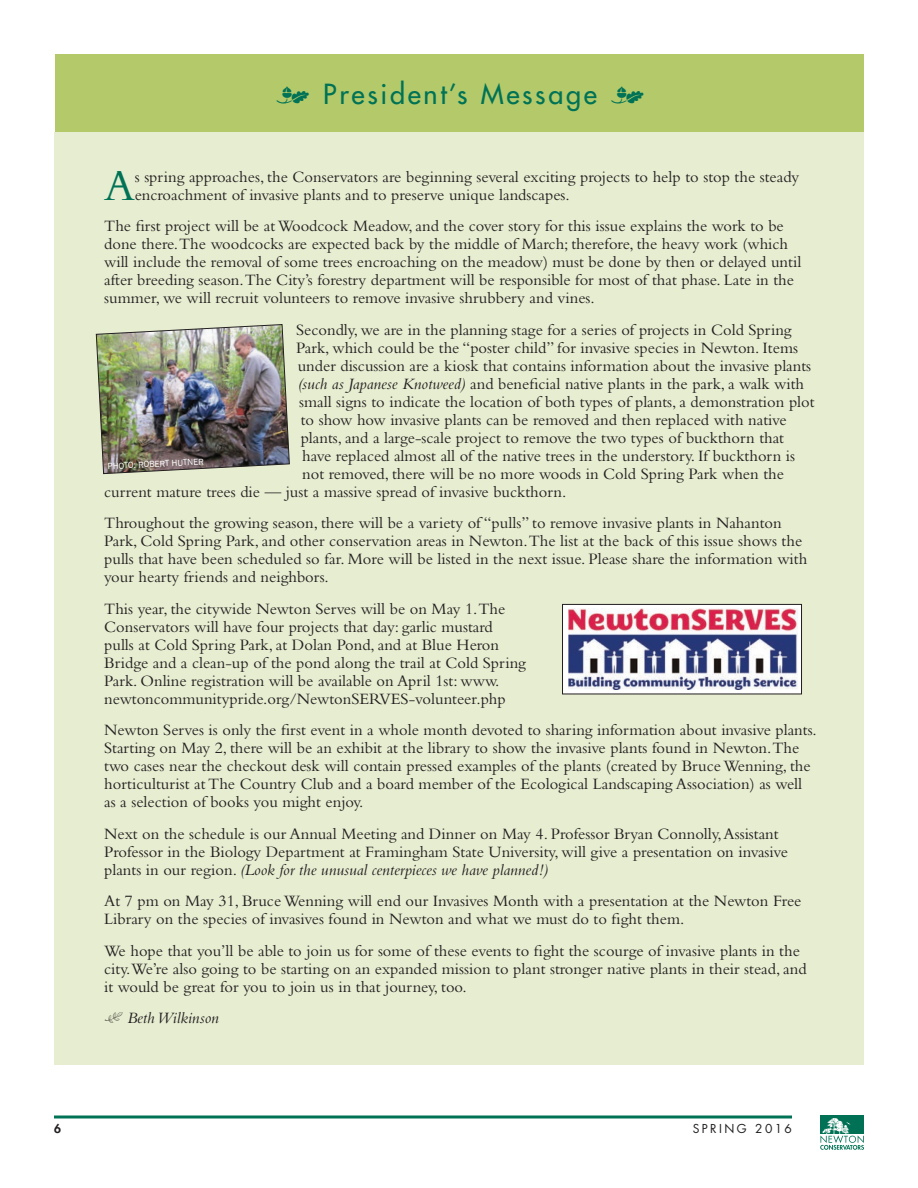
<style>
.page{position:relative;width:918px;height:1188px;background:#fff}
.page>*{position:absolute;margin:0;border:0;box-sizing:border-box;transform-origin:0 0}
.t1{font:45.45px "Bembo Std";color:#007255}
.t2{font:500 27px "Futura Std";letter-spacing:.1em;color:#007255}
.t3{font:16.5px/18px "Bembo Std";color:#231f20}
.t4{font:italic 16.5px "Bembo Std";color:#231f20}
.t5{font:12px "Futura Std";letter-spacing:.2em;color:#231f20}
.t6{font:800 12px "Futura Std";color:#231f20}
.t7{font:9px "Franklin Gothic";color:#fff}
.s1{font-family:"Type Embellishments One Let Plain";font-weight:400}
.s2{font-style:italic}
.s3{font-family:"Type Embellishments One Let Plain";font-style:normal}
</style>
<div class="page">
<hr style="left:54px;top:1116px;width:738px;height:3px;background:#007255">
<div style="left:821px;top:1116px;width:43px;height:18px;background:#007154"></div>
<svg style="left:820px;top:1118px;width:44px;height:32px"></svg>
<div style="left:56px;top:54px;width:808px;height:79px;background:#b4ca6a"></div>
<div style="left:55px;top:133px;width:809px;height:932px;background:#e6edd0"></div>
<img style="left:96px;top:324px;width:194px;height:150px">
<div style="left:563px;top:604px;width:239px;height:90px;background:#fff"></div>
<div style="left:562px;top:604px;width:240px;height:90px;border:1px solid #231f20"></div>
<img style="left:568px;top:609px;width:230px;height:81px">
<h2 class="t2" style="left:275px;top:77px;width:371px"><span class="s1">m</span> President’s Message <span class="s1">m</span></h2>
<h1 class="t1" style="left:104px;top:159px;width:32px">A</h1>
<p class="t3" style="left:135px;top:167px;width:666px">s spring approaches, the Conservators are beginning several exciting projects to help to stop the steady encroachment of invasive plants and to preserve unique landscapes.</p>
<p class="t3" style="left:104px;top:217px;width:699px">The first project will be at Woodcock Meadow, and the cover story for this issue explains the work to be done there.The woodcocks are expected back by the middle of March; therefore, the heavy work (which will include the removal of some trees encroaching on the meadow) must be done by then or delayed until after breeding season.The City’s forestry department will be responsible for most of that phase. Late in the summer, we will recruit volunteers to remove invasive shrubbery and vines.</p>
<p class="t3" style="left:296px;top:320px;width:497px">Secondly, we are in the planning stage for a series of projects in Cold Spring</p>
<p class="t3" style="left:296px;top:338px;width:503px">Park, which could be the “poster child” for invasive species in Newton. Items</p>
<p class="t3" style="left:298px;top:356px;width:515px">under discussion are a kiosk that contains information about the invasive plants</p>
<p class="t3" style="left:298px;top:374px;width:508px"><span class="s2">(such as Japanese Knotweed)</span> and beneficial native plants in the park, a walk with</p>
<p class="t3" style="left:299px;top:392px;width:517px">small signs to indicate the location of both types of plants, a demonstration plot</p>
<p class="t3" style="left:301px;top:410px;width:487px">to show how invasive plants can be removed and then replaced with native</p>
<p class="t3" style="left:301px;top:428px;width:485px">plants, and a large-scale project to remove the two types of buckthorn that</p>
<p class="t3" style="left:302px;top:446px;width:495px">have replaced almost all of the native trees in the understory. If buckthorn is</p>
<p class="t3" style="left:302px;top:464px;width:483px">not removed, there will be no more woods in Cold Spring Park when the</p>
<p class="t3" style="left:104px;top:482px;width:464px">current mature trees die — just a massive spread of invasive buckthorn.</p>
<p class="t3" style="left:104px;top:514px;width:705px">Throughout the growing season, there will be a variety of “pulls” to remove invasive plants in Nahanton Park, Cold Spring Park, and other conservation areas in Newton.The list at the back of this issue shows the pulls that have been scheduled so far. More will be listed in the next issue. Please share the information with your hearty friends and neighbors.</p>
<p class="t3" style="left:104px;top:599px;width:423px">This year, the citywide Newton Serves will be on May 1.The Conservators will have four projects that day: garlic mustard pulls at Cold Spring Park, at Dolan Pond, and at Blue Heron Bridge and a clean-up of the pond along the trail at Cold Spring Park. Online registration will be available on April 1st: www. newtoncommunitypride.org/NewtonSERVES-volunteer.php</p>
<p class="t3" style="left:104px;top:721px;width:714px">Newton Serves is only the first event in a whole month devoted to sharing information about invasive plants.<br>Starting on May 2, there will be an exhibit at the library to show the invasive plants found in Newton.The two cases near the checkout desk will contain pressed examples of the plants (created by Bruce Wenning, the horticulturist at The Country Club and a board member of the Ecological Landscaping Association) as well as a selection of books you might enjoy.</p>
<p class="t3" style="left:104px;top:824px;width:685px">Next on the schedule is our Annual Meeting and Dinner on May 4. Professor Bryan Connolly, Assistant<br>Professor in the Biology Department at Framingham State University, will give a presentation on invasive plants in our region. <span class="s2">(Look for the unusual centerpieces we have planned!)</span></p>
<p class="t3" style="left:104px;top:892px;width:699px">At 7 pm on May 31, Bruce Wenning will end our Invasives Month with a presentation at the Newton Free<br>Library on the species of invasives found in Newton and what we must do to fight them.</p>
<p class="t3" style="left:104px;top:941px;width:704px">We hope that you’ll be able to join us for some of these events to fight the scourge of invasive plants in the city.We’re also going to be starting on an expanded mission to plant stronger native plants in their stead, and it would be great for you to join us in that journey, too.</p>
<p class="t4" style="left:104px;top:1008px;width:116px"><span class="s3">`</span> Beth Wilkinson</p>
<p class="t7" style="left:108px;top:461px;width:97px;rotate:-3deg">PHOTO: ROBERT HUTNER</p>
<p class="t6" style="left:54px;top:1121px;width:8px">6</p>
<p class="t5" style="left:693px;top:1121px;width:101px">SPRING 2016</p>
</div>
